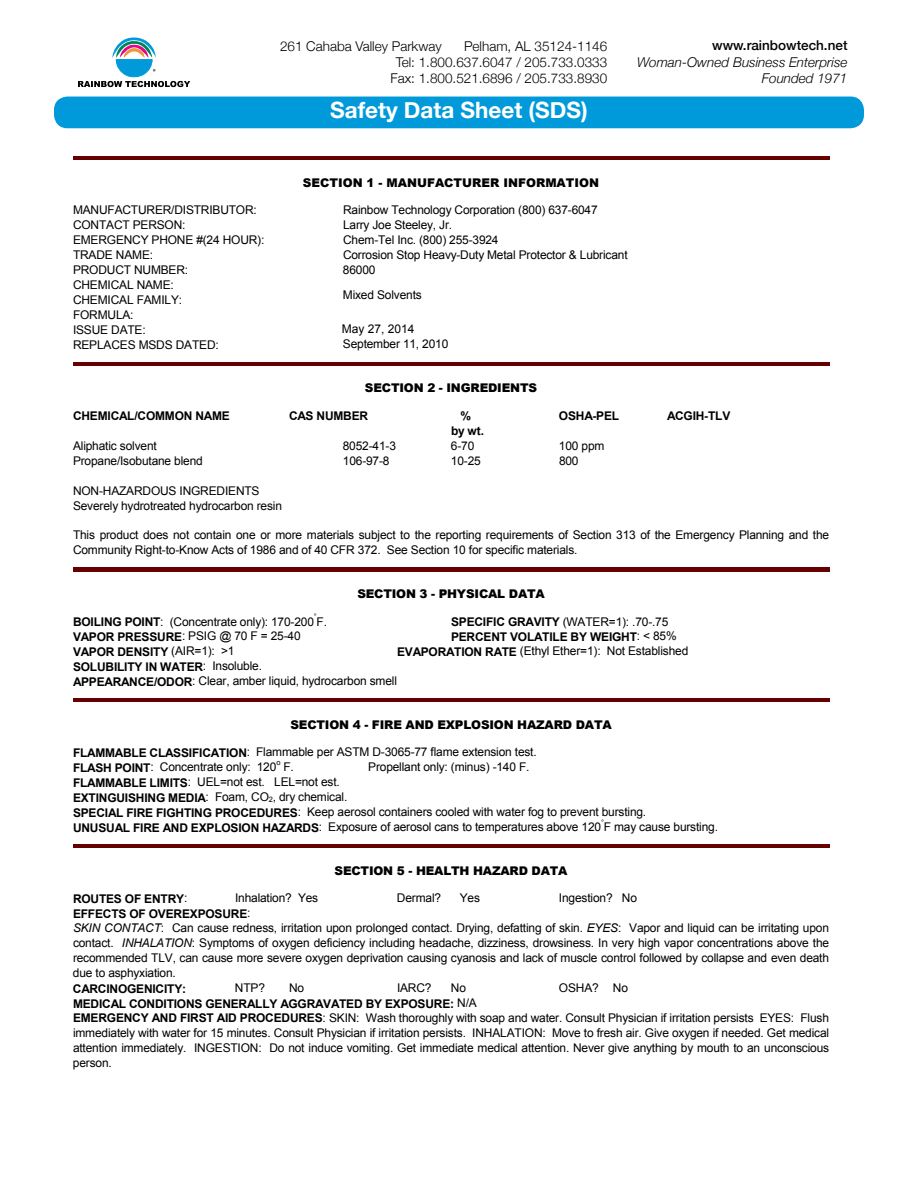
<style>
.page{position:relative;width:918px;height:1188px;background:#fff}
.page>*{position:absolute;margin:0;border:0;box-sizing:border-box;transform-origin:0 0}
.t1{font:700 22.5px "Helvetica Neue";color:#fff}
.t2{font:900 18px/21px "Arial";color:#000;text-align:center}
.t3{font:300 13.5px/16.2px "Helvetica Neue";color:#000;text-align:right}
.t4{font:italic 300 13.5px/16.2px "Helvetica Neue";color:#000;text-align:right}
.t5{font:500 13.5px "Helvetica Neue";color:#000}
.t6{font:12px/15px "Arial";letter-spacing:-.015em;color:#000}
.t7{font:900 12px "Arial";letter-spacing:-.015em;color:#000}
.t8{font:700 12px "Arial";letter-spacing:-.015em;color:#000}
.t9{font:7.5px "Arial";color:#000}
.s1{font-weight:700}
.s2{font-weight:400}
.s3{font-size:7.5px}
.s4{font-style:italic}
</style>
<div class="page">
<img style="left:73px;top:156px;width:756px;height:1px">
<img style="left:73px;top:159px;width:756px;height:1px">
<hr style="left:73px;top:362px;width:756px;height:3px;background:#600">
<hr style="left:73px;top:568px;width:756px;height:3px;background:#600">
<hr style="left:73px;top:699px;width:756px;height:3px;background:#600">
<hr style="left:73px;top:845px;width:756px;height:3px;background:#600">
<div style="left:54px;top:97px;width:810px;height:31px;background:#009ada;border-radius:14px"></div>
<svg style="left:78px;top:37px;width:112px;height:50px"></svg>
<p class="t3" style="left:280px;top:37px;width:163px">261 Cahaba Valley Parkway</p>
<p class="t5" style="left:712px;top:35px;width:137px">www.rainbowtech.net</p>
<p class="t4" style="left:637px;top:53px;width:212px">Woman-Owned Business Enterprise<br>Founded 1971</p>
<p class="t3" style="left:391px;top:37px;width:218px">Pelham, AL 35124-1146<br>Tel: 1.800.637.6047 / 205.733.0333<br>Fax: 1.800.521.6896 / 205.733.8930</p>
<h1 class="t1" style="left:330px;top:93px;width:259px">Safety Data Sheet (SDS)</h1>
<h2 class="t2" style="left:251px;top:48px;width:401px">RAINBOW TECHNOLOGY CORPORATION<br>261 Cahaba Valley Parkway<br>Pelham, Alabama 35124</h2>
<p class="t7" style="left:303px;top:174px;width:298px">SECTION 1 - MANUFACTURER INFORMATION</p>
<p class="t6" style="left:73px;top:203px;width:185px">MANUFACTURER/DISTRIBUTOR:</p>
<p class="t6" style="left:343px;top:203px;width:256px">Rainbow Technology Corporation (800) 637-6047</p>
<p class="t6" style="left:73px;top:218px;width:114px">CONTACT PERSON:</p>
<p class="t6" style="left:343px;top:218px;width:111px">Larry Joe Steeley, Jr.</p>
<p class="t6" style="left:73px;top:233px;width:193px">EMERGENCY PHONE #(24 HOUR):</p>
<p class="t6" style="left:343px;top:233px;width:157px">Chem-Tel Inc. (800) 255-3924</p>
<p class="t6" style="left:73px;top:247px;width:82px">TRADE NAME:</p>
<p class="t6" style="left:343px;top:247px;width:286px">Corrosion Stop Heavy-Duty Metal Protector &amp; Lubricant</p>
<p class="t6" style="left:73px;top:262px;width:147px">PRODUCT NUMBER:<br>CHEMICAL NAME:<br>CHEMICAL FAMILY:<br>FORMULA:<br>ISSUE DATE:<br>REPLACES MSDS DATED:</p>
<p class="t6" style="left:343px;top:257px;width:80px;line-height:24.9px">86000<br>Mixed Solvents</p>
<p class="t6" style="left:342px;top:321px;width:74px">May 27, 2014</p>
<p class="t6" style="left:343px;top:337px;width:107px">September 11, 2010</p>
<p class="t7" style="left:365px;top:379px;width:174px">SECTION 2 - INGREDIENTS</p>
<p class="t8" style="left:73px;top:408px;width:158px">CHEMICAL/COMMON NAME</p>
<p class="t8" style="left:289px;top:408px;width:81px">CAS NUMBER</p>
<p class="t8" style="left:460px;top:408px;width:12px">%</p>
<p class="t8" style="left:559px;top:408px;width:62px">OSHA-PEL</p>
<p class="t8" style="left:667px;top:408px;width:65px">ACGIH-TLV</p>
<p class="t8" style="left:451px;top:423px;width:35px">by wt.</p>
<p class="t6" style="left:73px;top:438px;width:85px">Aliphatic solvent</p>
<p class="t6" style="left:343px;top:438px;width:55px">8052-41-3</p>
<p class="t6" style="left:451px;top:438px;width:25px">6-70</p>
<p class="t6" style="left:559px;top:438px;width:47px">100 ppm</p>
<p class="t6" style="left:73px;top:453px;width:131px">Propane/Isobutane blend</p>
<p class="t6" style="left:343px;top:453px;width:48px">106-97-8</p>
<p class="t6" style="left:451px;top:453px;width:31px">10-25</p>
<p class="t6" style="left:559px;top:453px;width:21px">800</p>
<p class="t6" style="left:73px;top:483px;width:211px">NON-HAZARDOUS INGREDIENTS<br>Severely hydrotreated hydrocarbon resin</p>
<p class="t6" style="left:73px;top:528px;width:758px">This product does not contain one or more materials subject to the reporting requirements of Section 313 of the Emergency Planning and the<br>Community Right-to-Know Acts of 1986 and of 40 CFR 372. See Section 10 for specific materials.</p>
<p class="t7" style="left:357px;top:585px;width:189px">SECTION 3 - PHYSICAL DATA</p>
<p class="t6" style="left:73px;top:614px;width:256px"><span class="s1">BOILING POINT</span>: (Concentrate only): 170-200 F.</p>
<p class="t9" style="left:314px;top:611px;width:4px">°</p>
<p class="t6" style="left:451px;top:614px;width:219px"><span class="s1">SPECIFIC GRAVITY</span> (WATER=1): .70-.75</p>
<p class="t6" style="left:73px;top:629px;width:229px"><span class="s1">VAPOR PRESSURE</span>: PSIG @ 70 F = 25-40</p>
<p class="t8" style="left:451px;top:629px;width:227px">PERCENT VOLATILE BY WEIGHT<span class="s2">: &lt; 85%</span></p>
<p class="t8" style="left:73px;top:644px;width:163px">VAPOR DENSITY <span class="s2">(AIR=1): &gt;1</span></p>
<p class="t6" style="left:397px;top:644px;width:293px"><span class="s1">EVAPORATION RATE</span> (Ethyl Ether=1): Not Established</p>
<p class="t6" style="left:73px;top:659px;width:326px;line-height:14.5px"><span class="s1">SOLUBILITY IN WATER</span>: Insoluble.<br><span class="s1">APPEARANCE/ODOR</span>: Clear, amber liquid, hydrocarbon smell</p>
<p class="t7" style="left:290px;top:716px;width:323px">SECTION 4 - FIRE AND EXPLOSION HAZARD DATA</p>
<p class="t6" style="left:73px;top:745px;width:465px"><span class="s1">FLAMMABLE CLASSIFICATION</span>: Flammable per ASTM D-3065-77 flame extension test.<br><span class="s1">FLASH POINT</span>: Concentrate only: 120</p>
<p class="t9" style="left:276px;top:757px;width:6px">o</p>
<p class="t6" style="left:283px;top:760px;width:12px">F.</p>
<p class="t6" style="left:368px;top:760px;width:163px">Propellant only: (minus) -140 F.</p>
<p class="t6" style="left:73px;top:775px;width:647px"><span class="s1">FLAMMABLE LIMITS</span>: UEL=not est. LEL=not est.<br><span class="s1">EXTINGUISHING MEDIA</span>: Foam, CO<span class="s3">2</span>, dry chemical.<br><span class="s1">SPECIAL FIRE FIGHTING PROCEDURES</span>: Keep aerosol containers cooled with water fog to prevent bursting.<br><span class="s1">UNUSUAL FIRE AND EXPLOSION HAZARDS</span>: Exposure of aerosol cans to temperatures above 120 F may cause bursting.</p>
<p class="t9" style="left:601px;top:817px;width:4px">°</p>
<p class="t7" style="left:335px;top:862px;width:235px">SECTION 5 - HEALTH HAZARD DATA</p>
<p class="t8" style="left:73px;top:891px;width:116px">ROUTES OF ENTRY<span class="s2">:</span></p>
<p class="t6" style="left:235px;top:891px;width:85px">Inhalation? Yes</p>
<p class="t6" style="left:397px;top:891px;width:46px">Dermal?</p>
<p class="t6" style="left:460px;top:891px;width:22px">Yes</p>
<p class="t6" style="left:559px;top:891px;width:80px">Ingestion? No</p>
<p class="t6" style="left:73px;top:906px;width:758px"><span class="s1">EFFECTS OF OVEREXPOSURE</span>:<br><span class="s4">SKIN CONTACT</span>: Can cause redness, irritation upon prolonged contact. Drying, defatting of skin. <span class="s4">EYES</span>: Vapor and liquid can be irritating upon contact. <span class="s4">INHALATION</span>: Symptoms of oxygen deficiency including headache, dizziness, drowsiness. In very high vapor concentrations above the recommended TLV, can cause more severe oxygen deprivation causing cyanosis and lack of muscle control followed by collapse and even death due to asphyxiation.</p>
<p class="t8" style="left:73px;top:980px;width:115px">CARCINOGENICITY:</p>
<p class="t6" style="left:235px;top:981px;width:32px">NTP?</p>
<p class="t6" style="left:289px;top:981px;width:17px">No</p>
<p class="t6" style="left:397px;top:981px;width:36px">IARC?</p>
<p class="t6" style="left:451px;top:981px;width:17px">No</p>
<p class="t6" style="left:559px;top:981px;width:71px">OSHA? No</p>
<p class="t6" style="left:73px;top:996px;width:758px"><span class="s1">MEDICAL CONDITIONS GENERALLY AGGRAVATED BY EXPOSURE:</span> N/A<br><span class="s1">EMERGENCY AND FIRST AID PROCEDURES</span>: SKIN: Wash thoroughly with soap and water. Consult Physician if irritation persists EYES: Flush immediately with water for 15 minutes. Consult Physician if irritation persists. INHALATION: Move to fresh air. Give oxygen if needed. Get medical attention immediately. INGESTION: Do not induce vomiting. Get immediate medical attention. Never give anything by mouth to an unconscious person.</p>
</div>
